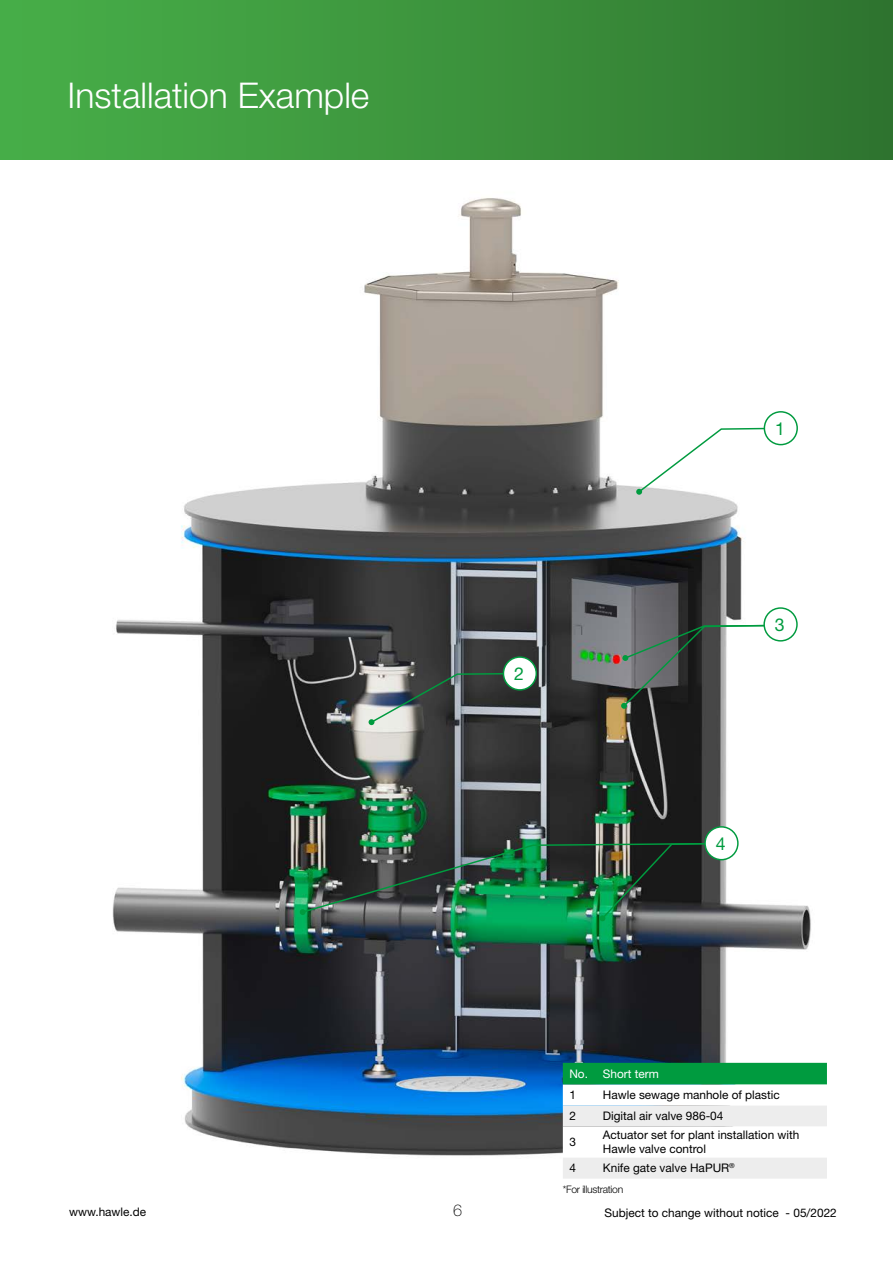
<style>
.page{position:relative;width:893px;height:1263px;background:#fff}
.page>*{position:absolute;margin:0;border:0;box-sizing:border-box;transform-origin:0 0}
.t1{font:300 35.55px "Helvetica Neue LT Pro";color:#fff}
.t2{font:17.7px "Helvetica Neue LT Pro";color:#009b3f}
.t3{font:100 16.2px "Helvetica Neue LT Pro";color:#000}
.t4{font:11.85px/14.2px "Helvetica Neue LT Pro";color:#000}
.t5{font:11.85px "Helvetica Neue LT Pro";color:#fff}
.t6{font:300 10.35px "Helvetica Neue LT Pro";letter-spacing:-.03em;color:#000}
</style>
<div class="page">
<div style="left:0;top:0;width:893px;height:159px;background:linear-gradient(to right,#48b049,#2f7530)"></div>
<img style="left:112px;top:198px;width:715px;height:958px">
<div style="left:705px;top:827px;width:33px;height:33px;background:#fff;border-radius:50%"></div>
<div style="left:704px;top:826px;width:35px;height:34px;border:1px solid #009b3f;border-radius:50%"></div>
<svg style="left:369px;top:672px;width:155px;height:53px;background:#636a6a"></svg>
<div style="left:503px;top:657px;width:33px;height:33px;background:#fff;border-radius:50%"></div>
<div style="left:503px;top:656px;width:34px;height:35px;border:1px solid #009b3f;border-radius:50%"></div>
<svg style="left:636px;top:427px;width:148px;height:68px"></svg>
<div style="left:764px;top:412px;width:33px;height:33px;background:#fff;border-radius:50%"></div>
<div style="left:764px;top:411px;width:34px;height:34px;border:1px solid #009b3f;border-radius:50%"></div>
<div style="left:764px;top:608px;width:33px;height:33px;background:#fff;border-radius:50%"></div>
<div style="left:763px;top:607px;width:35px;height:34px;border:1px solid #009b3f;border-radius:50%"></div>
<img style="left:300px;top:842px;width:425px;height:79px">
<svg style="left:563px;top:1063px;width:264px;height:115px"></svg>
<svg style="left:621px;top:624px;width:145px;height:85px"></svg>
<h1 class="t1" style="left:68px;top:73px;width:303px">Installation Example</h1>
<h2 class="t2" style="left:514px;top:663px;width:11px">2</h2>
<h2 class="t2" style="left:775px;top:417px;width:11px">1</h2>
<h2 class="t2" style="left:775px;top:613px;width:11px">3</h2>
<h2 class="t2" style="left:716px;top:832px;width:11px">4</h2>
<p class="t5" style="left:569px;top:1066px;width:91px">No. Short term</p>
<p class="t4" style="left:569px;top:1088px;width:8px">1</p>
<p class="t4" style="left:603px;top:1088px;width:179px">Hawle sewage manhole of plastic</p>
<p class="t4" style="left:569px;top:1109px;width:8px">2</p>
<p class="t4" style="left:603px;top:1109px;width:122px">Digital air valve 986-04</p>
<p class="t4" style="left:569px;top:1135px;width:8px">3</p>
<p class="t4" style="left:603px;top:1127px;width:198px">Actuator set for plant installation with<br>Hawle valve control</p>
<p class="t4" style="left:569px;top:1161px;width:8px">4</p>
<p class="t4" style="left:603px;top:1161px;width:133px">Knife gate valve HaPUR<sup>®</sup></p>
<p class="t6" style="left:563px;top:1183px;width:62px">*For illustration</p>
<p class="t4" style="left:69px;top:1204px;width:79px">www.hawle.de</p>
<h3 class="t3" style="left:453px;top:1201px;width:11px">6</h3>
<p class="t4" style="left:604px;top:1205px;width:234px">Subject to change without notice - 05/2022</p>
</div>
